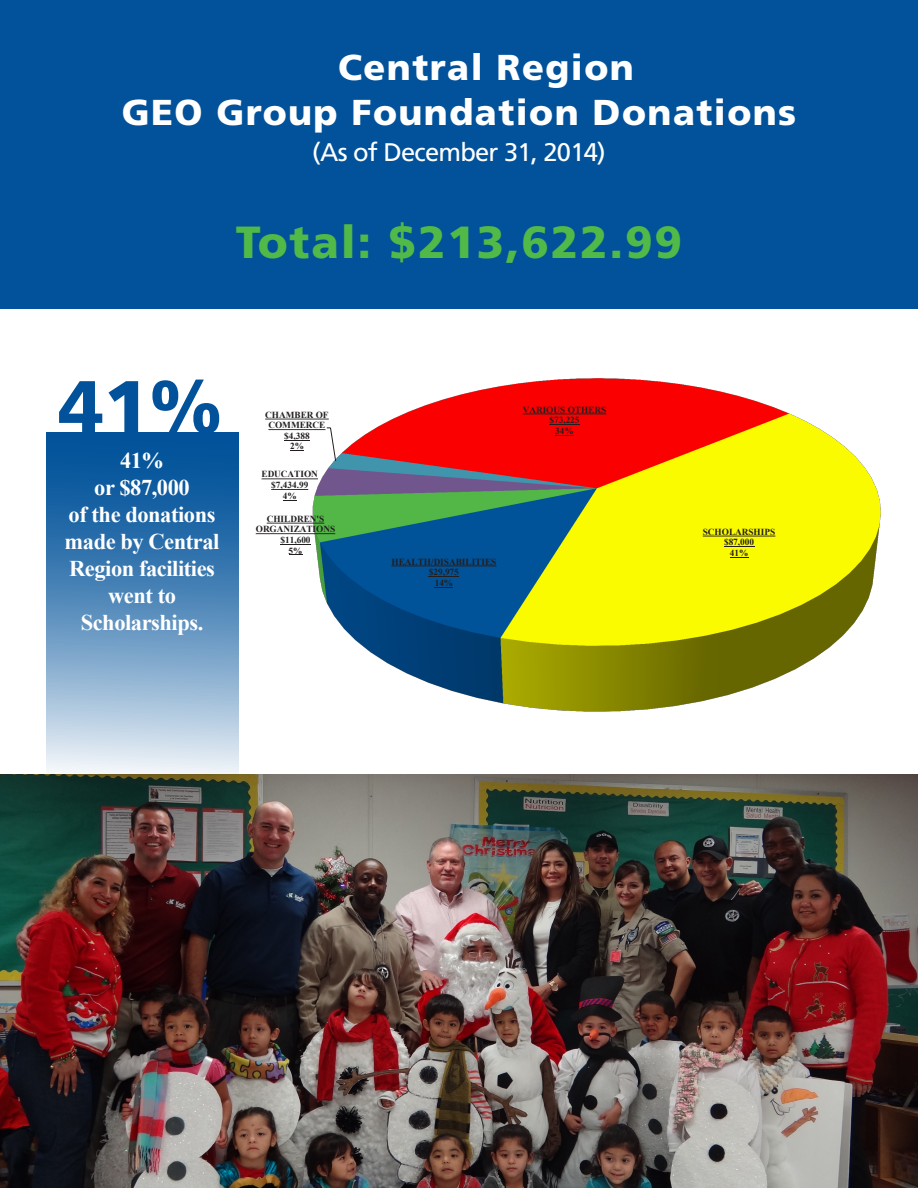
<style>
.page{position:relative;width:918px;height:1188px;background:#01529a}
.page>*{position:absolute;margin:0;border:0;box-sizing:border-box;transform-origin:0 0}
.t1{font:900 73.8px "Frutiger LT Std";color:#01529a}
.t2{font:900 45px "Frutiger LT Std";letter-spacing:.04em;color:#51b948}
.t3{font:900 36px "Frutiger LT Std";letter-spacing:.04em;color:#fff}
.t4{font:25.5px "Frutiger LT Std";letter-spacing:-.03em;color:#fff}
.t5{font:700 22.5px/27px "Times New Roman";letter-spacing:-.02em;color:#fff}
.t6{font:700 9.3px/10.6px "Times New Roman";letter-spacing:-.005em;color:#231f20;text-align:center}
</style>
<div class="page">
<img style="left:0;top:774px;width:918px;height:414px">
<div style="left:0;top:309px;width:918px;height:465px;background:#fff"></div>
<svg style="left:46px;top:432px;width:193px;height:342px;background:#5f92bf"></svg>
<img style="left:305px;top:378px;width:576px;height:334px">
<svg style="left:703px;top:536px;width:72px;height:1px"></svg>
<hr style="left:724px;top:546px;width:30px;height:1px;background:#231f20">
<svg style="left:730px;top:557px;width:18px;height:1px"></svg>
<svg style="left:391px;top:565px;width:105px;height:1px"></svg>
<hr style="left:429px;top:576px;width:30px;height:1px;background:#231f20">
<svg style="left:435px;top:587px;width:18px;height:1px"></svg>
<svg style="left:267px;top:523px;width:57px;height:1px"></svg>
<svg style="left:256px;top:533px;width:79px;height:1px"></svg>
<hr style="left:280px;top:544px;width:31px;height:1px;background:#231f20">
<svg style="left:262px;top:478px;width:56px;height:1px"></svg>
<svg style="left:271px;top:489px;width:37px;height:1px"></svg>
<svg style="left:283px;top:500px;width:14px;height:1px"></svg>
<svg style="left:265px;top:419px;width:64px;height:1px"></svg>
<svg style="left:268px;top:427px;width:68px;height:35px"></svg>
<svg style="left:523px;top:413px;width:83px;height:1px"></svg>
<hr style="left:549px;top:424px;width:31px;height:1px;background:#231f20">
<svg style="left:555px;top:435px;width:19px;height:1px"></svg>
<p class="t3" style="left:338px;top:46px;width:297px">Central Region</p>
<p class="t3" style="left:122px;top:91px;width:676px">GEO Group Foundation Donations</p>
<p class="t4" style="left:312px;top:137px;width:295px">(As of December 31, 2014)</p>
<p class="t2" style="left:236px;top:216px;width:448px">Total: $213,622.99</p>
<p class="t1" style="left:58px;top:362px;width:166px">41%</p>
<p class="t5" style="left:120px;top:446px;width:46px">41%</p>
<p class="t5" style="left:94px;top:473px;width:97px">or $87,000</p>
<p class="t5" style="left:65px;top:500px;width:156px">of the donations made by Central</p>
<p class="t5" style="left:69px;top:554px;width:147px">Region facilities</p>
<p class="t5" style="left:108px;top:581px;width:69px">went to</p>
<p class="t5" style="left:81px;top:608px;width:124px">Scholarships.</p>
<p class="t6" style="left:265px;top:409px;width:65px">CHAMBER OF<br>COMMERCE $4,388<br>2%</p>
<p class="t6" style="left:523px;top:404px;width:85px">VARIOUS OTHERS $73,225<br>34%</p>
<p class="t6" style="left:262px;top:469px;width:58px">EDUCATION $7,434.99<br>4%</p>
<p class="t6" style="left:256px;top:513px;width:81px">CHILDREN'S<br>ORGANIZATIONS $11,600<br>5%</p>
<p class="t6" style="left:392px;top:556px;width:106px">HEALTH/DISABILITIES $29,975<br>14%</p>
<p class="t6" style="left:703px;top:526px;width:74px">SCHOLARSHIPS $87,000<br>41%</p>
</div>
